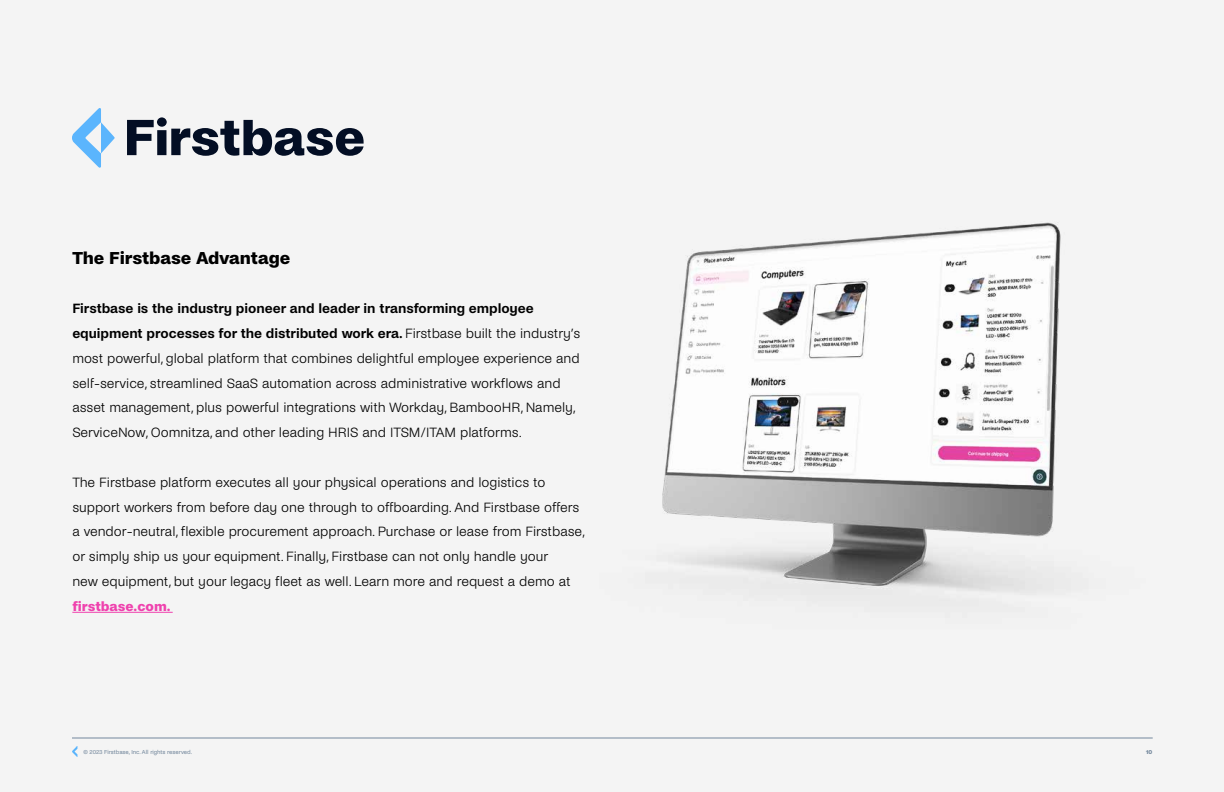
<style>
.page{position:relative;width:1224px;height:792px;background:#f4f4f4}
.page>*{position:absolute;margin:0;border:0;box-sizing:border-box;transform-origin:0 0}
.t1{font:700 18px "Noi Grotesk";letter-spacing:-.005em;color:#000}
.t2{font:300 14px/24.8px "Noi Grotesk";color:#000}
.t3{font:700 14px "Noi Grotesk";letter-spacing:-.005em;color:#ef42ae}
.t4{font:6px "Noi Grotesk";letter-spacing:-.005em;color:#74889d}
.t5{font:700 6px "Noi Grotesk";color:#74889d}
.s1{font-weight:600}
</style>
<div class="page">
<hr style="left:72px;top:612px;width:101px;height:1px;background:#ef42ae">
<hr style="left:72px;top:738px;width:1081px;height:1px;background:#74889d">
<svg style="left:72px;top:746px;width:5px;height:11px"></svg>
<svg style="left:127px;top:117px;width:237px;height:39px"></svg>
<svg style="left:72px;top:108px;width:43px;height:60px"></svg>
<img style="left:662px;top:222px;width:399px;height:379px">
<p class="t1" style="left:72px;top:247px;width:219px">The Firstbase Advantage</p>
<p class="t2" style="left:72px;top:297px;width:510px"><span class="s1">Firstbase is the industry pioneer and leader in transforming employee equipment processes for the distributed work era.</span> Firstbase built the industry’s most powerful, global platform that combines delightful employee experience and self-service, streamlined SaaS automation across administrative workflows and asset management, plus powerful integrations with Workday, BambooHR, Namely, ServiceNow, Oomnitza, and other leading HRIS and ITSM/ITAM platforms.</p>
<p class="t2" style="left:72px;top:470px;width:514px">The Firstbase platform executes all your physical operations and logistics to support workers from before day one through to offboarding. And Firstbase offers a vendor-neutral, flexible procurement approach. Purchase or lease from Firstbase, or simply ship us your equipment. Finally, Firstbase can not only handle your<br>new equipment, but your legacy fleet as well. Learn more and request a demo at</p>
<p class="t3" style="left:72px;top:598px;width:100px">firstbase.com.</p>
<p class="t4" style="left:84px;top:749px;width:110px">© 2023 Firstbase, Inc. All rights reserved.</p>
<p class="t5" style="left:1146px;top:748px;width:8px">10</p>
</div>
